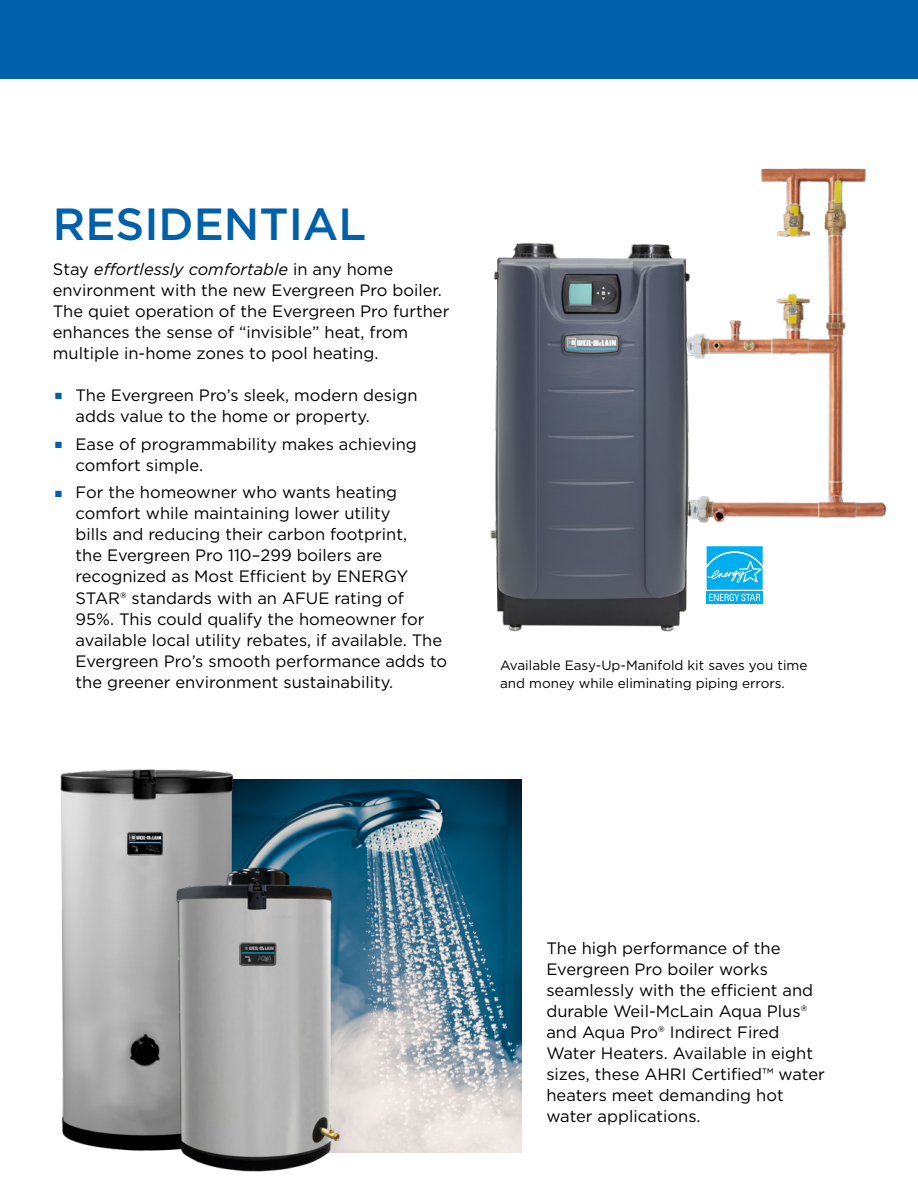
<style>
.page{position:relative;width:918px;height:1188px;background:#fff}
.page>*{position:absolute;margin:0;border:0;box-sizing:border-box;transform-origin:0 0}
.t1{font:500 45px "Gotham";color:#0060a9}
.t2{font:16.5px/21px "Gotham";color:#000}
.t3{font:13.5px/18px "Gotham";color:#000}
.s1{font-style:italic}
.s2{color:#0060a9}
</style>
<div class="page">
<div style="left:0;top:0;width:918px;height:79px;background:#0060a9"></div>
<div style="left:705px;top:545px;width:59px;height:60px;background:#00aeef"></div>
<svg style="left:728px;top:553px;width:35px;height:48px"></svg>
<img style="left:490px;top:243px;width:238px;height:389px">
<img style="left:664px;top:168px;width:223px;height:385px">
<img style="left:246px;top:780px;width:275px;height:373px">
<img style="left:60px;top:769px;width:186px;height:382px">
<img style="left:131px;top:829px;width:242px;height:343px">
<h1 class="t1" style="left:53px;top:195px;width:315px">RESIDENTIAL</h1>
<p class="t2" style="left:53px;top:258px;width:398px">Stay <span class="s1">effortlessly comfortable</span> in any home environment with the new Evergreen Pro boiler.<br>The quiet operation of the Evergreen Pro further enhances the sense of “invisible” heat, from multiple in-home zones to pool heating.</p>
<p class="t2" style="left:76px;top:384px;width:343px;text-indent:-20px"><span class="s2">■</span> The Evergreen Pro’s sleek, modern design adds value to the home or property.</p>
<p class="t2" style="left:76px;top:433px;width:343px;text-indent:-20px"><span class="s2">■</span> Ease of programmability makes achieving comfort simple.</p>
<p class="t2" style="left:76px;top:482px;width:373px;text-indent:-20px"><span class="s2">■</span> For the homeowner who wants heating comfort while maintaining lower utility<br>bills and reducing their carbon footprint,<br>the Evergreen Pro 110–299 boilers are recognized as Most Efficient by ENERGY STAR® standards with an AFUE rating of<br>95%. This could qualify the homeowner for available local utility rebates, if available. The Evergreen Pro’s smooth performance adds to the greener environment sustainability.</p>
<p class="t3" style="left:500px;top:656px;width:309px">Available Easy-Up-Manifold kit saves you time and money while eliminating piping errors.</p>
<p class="t2" style="left:546px;top:937px;width:280px">The high performance of the<br>Evergreen Pro boiler works seamlessly with the efficient and durable Weil-McLain Aqua Plus® and Aqua Pro® Indirect Fired<br>Water Heaters. Available in eight sizes, these AHRI Certified™ water heaters meet demanding hot water applications.</p>
</div>
